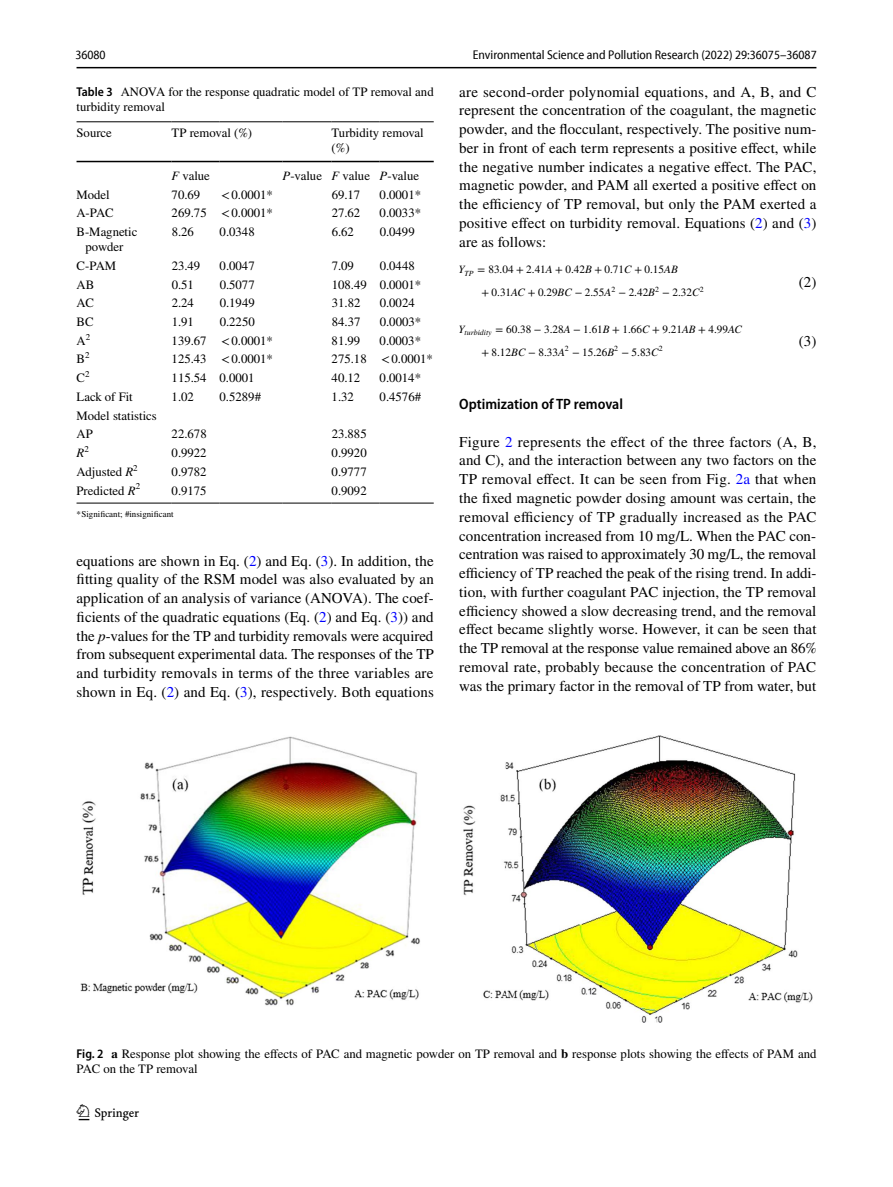
<style>
.page{position:relative;width:893px;height:1187px;background:#fff}
.page>*{position:absolute;margin:0;border:0;box-sizing:border-box;transform-origin:0 0}
.t1{font:22.5px "Springnew Regular 2";color:#000}
.t2{font:15px/18.8px "STIX";letter-spacing:.01em;color:#000;text-align:justify}
.t3{font:600 semi-condensed 15px "Myriad Pro";color:#000}
.t4{font:12.75px/15px "STIX";color:#000}
.t5{font:semi-condensed 12.75px "Myriad Pro Unic";color:#000}
.t6{font:italic 12.75px "STIX";color:#000}
.t7{font:11.25px/23.1px "STIX General Regular 3";color:#000}
.t8{font:11.25px/23.1px "STIX General Regular 2";color:#000}
.t9{font:8.85px "STIX";color:#000}
.s1{font-family:"Myriad Pro";font-weight:600;font-stretch:semi-condensed}
.s2{font-style:italic}
.s3{color:#00f}
.s4{font-family:"STIX General Italic 2"}
.s5{font-family:"STIX Math Regular 2"}
.s6{font-family:"STIX General Italic 3"}
.s7{font-family:"STIX Math Regular 3"}
.s8{font-weight:700}
</style>
<div class="page">
<hr style="left:77px;top:67px;width:739px;height:1px;background:#000">
<hr style="left:77px;top:121px;width:95px;height:1px;background:#000">
<hr style="left:77px;top:161px;width:95px;height:1px;background:#000">
<hr style="left:172px;top:121px;width:48px;height:1px;background:#000">
<hr style="left:220px;top:121px;width:63px;height:1px;background:#000">
<hr style="left:283px;top:121px;width:49px;height:1px;background:#000">
<hr style="left:172px;top:161px;width:48px;height:1px;background:#000">
<hr style="left:220px;top:161px;width:63px;height:1px;background:#000">
<hr style="left:283px;top:161px;width:49px;height:1px;background:#000">
<hr style="left:332px;top:121px;width:48px;height:1px;background:#000">
<hr style="left:380px;top:121px;width:54px;height:1px;background:#000">
<hr style="left:332px;top:161px;width:48px;height:1px;background:#000">
<hr style="left:380px;top:161px;width:54px;height:1px;background:#000">
<hr style="left:77px;top:502px;width:95px;height:1px;background:#000">
<hr style="left:172px;top:502px;width:48px;height:1px;background:#000">
<hr style="left:220px;top:502px;width:63px;height:1px;background:#000">
<hr style="left:283px;top:502px;width:49px;height:1px;background:#000">
<hr style="left:332px;top:502px;width:48px;height:1px;background:#000">
<hr style="left:380px;top:502px;width:54px;height:1px;background:#000">
<img style="left:81px;top:735px;width:731px;height:287px">
<p class="t5" style="left:75px;top:50px;width:32px">36080</p>
<p class="t5" style="left:473px;top:50px;width:346px">Environmental Science and Pollution Research (2022) 29:36075–36087</p>
<p class="t4" style="left:77px;top:85px;width:359px"><span class="s1">Table 3</span> ANOVA for the response quadratic model of TP removal and turbidity removal</p>
<p class="t4" style="left:77px;top:126px;width:37px">Source</p>
<p class="t4" style="left:172px;top:126px;width:82px">TP removal (%)</p>
<p class="t4" style="left:332px;top:126px;width:94px">Turbidity removal (%)</p>
<p class="t4" style="left:172px;top:169px;width:40px"><span class="s2">F</span> value</p>
<p class="t4" style="left:283px;top:169px;width:138px"><span class="s2">P</span>-value <span class="s2">F</span> value <span class="s2">P</span>-value</p>
<p class="t4" style="left:77px;top:188px;width:35px">Model</p>
<p class="t4" style="left:172px;top:188px;width:30px">70.69</p>
<p class="t4" style="left:221px;top:188px;width:53px">&lt;0.0001*</p>
<p class="t4" style="left:332px;top:188px;width:30px">69.17</p>
<p class="t4" style="left:380px;top:188px;width:43px">0.0001*</p>
<p class="t4" style="left:77px;top:206px;width:38px">A-PAC</p>
<p class="t4" style="left:172px;top:206px;width:103px">269.75 &lt;0.0001*</p>
<p class="t4" style="left:332px;top:206px;width:30px">27.62</p>
<p class="t4" style="left:380px;top:206px;width:43px">0.0033*</p>
<p class="t4" style="left:77px;top:225px;width:62px;text-align:center">B-Magnetic powder</p>
<p class="t4" style="left:172px;top:225px;width:24px">8.26</p>
<p class="t4" style="left:220px;top:225px;width:37px">0.0348</p>
<p class="t4" style="left:332px;top:225px;width:24px">6.62</p>
<p class="t4" style="left:380px;top:225px;width:37px">0.0499</p>
<p class="t4" style="left:77px;top:259px;width:41px">C-PAM</p>
<p class="t4" style="left:172px;top:259px;width:30px">23.49</p>
<p class="t4" style="left:220px;top:259px;width:37px">0.0047</p>
<p class="t4" style="left:332px;top:259px;width:24px">7.09</p>
<p class="t4" style="left:380px;top:259px;width:37px">0.0448</p>
<p class="t4" style="left:77px;top:277px;width:19px">AB</p>
<p class="t4" style="left:172px;top:277px;width:24px">0.51</p>
<p class="t4" style="left:220px;top:277px;width:37px">0.5077</p>
<p class="t4" style="left:332px;top:277px;width:91px">108.49 0.0001*</p>
<p class="t4" style="left:77px;top:296px;width:19px">AC</p>
<p class="t4" style="left:172px;top:296px;width:24px">2.24</p>
<p class="t4" style="left:220px;top:296px;width:37px">0.1949</p>
<p class="t4" style="left:332px;top:296px;width:30px">31.82</p>
<p class="t4" style="left:380px;top:296px;width:37px">0.0024</p>
<p class="t4" style="left:77px;top:315px;width:19px">BC</p>
<p class="t4" style="left:172px;top:315px;width:24px">1.91</p>
<p class="t4" style="left:220px;top:315px;width:37px">0.2250</p>
<p class="t4" style="left:332px;top:315px;width:30px">84.37</p>
<p class="t4" style="left:380px;top:315px;width:43px">0.0003*</p>
<p class="t4" style="left:77px;top:334px;width:15px">A<sup>2</sup></p>
<p class="t4" style="left:172px;top:334px;width:103px">139.67 &lt;0.0001*</p>
<p class="t4" style="left:332px;top:334px;width:30px">81.99</p>
<p class="t4" style="left:380px;top:334px;width:43px">0.0003*</p>
<p class="t4" style="left:77px;top:352px;width:14px">B<sup>2</sup></p>
<p class="t4" style="left:172px;top:352px;width:103px">125.43 &lt;0.0001*</p>
<p class="t4" style="left:332px;top:352px;width:103px">275.18 &lt;0.0001*</p>
<p class="t4" style="left:77px;top:371px;width:14px">C<sup>2</sup></p>
<p class="t4" style="left:172px;top:371px;width:85px">115.54 0.0001</p>
<p class="t4" style="left:332px;top:371px;width:30px">40.12</p>
<p class="t4" style="left:380px;top:371px;width:43px">0.0014*</p>
<p class="t4" style="left:77px;top:390px;width:58px">Lack of Fit</p>
<p class="t4" style="left:172px;top:390px;width:24px">1.02</p>
<p class="t4" style="left:220px;top:390px;width:43px">0.5289#</p>
<p class="t4" style="left:332px;top:390px;width:24px">1.32</p>
<p class="t4" style="left:380px;top:390px;width:43px">0.4576#</p>
<p class="t4" style="left:77px;top:407px;width:82px;line-height:18.8px">Model statistics<br>AP</p>
<p class="t4" style="left:172px;top:427px;width:37px">22.678</p>
<p class="t4" style="left:332px;top:427px;width:37px">23.885</p>
<p class="t6" style="left:77px;top:444px;width:14px">R<sup>2</sup></p>
<p class="t4" style="left:172px;top:446px;width:37px">0.9922</p>
<p class="t4" style="left:332px;top:446px;width:37px">0.9920</p>
<p class="t4" style="left:77px;top:465px;width:63px">Adjusted <span class="s2">R</span><sup>2</sup></p>
<p class="t4" style="left:172px;top:465px;width:37px">0.9782</p>
<p class="t4" style="left:332px;top:465px;width:37px">0.9777</p>
<p class="t4" style="left:77px;top:483px;width:65px">Predicted <span class="s2">R</span><sup>2</sup></p>
<p class="t4" style="left:172px;top:483px;width:37px">0.9175</p>
<p class="t4" style="left:332px;top:483px;width:37px">0.9092</p>
<p class="t9" style="left:77px;top:508px;width:99px">*Significant; #insignificant</p>
<p class="t2" style="left:77px;top:552px;width:359px">equations are shown in Eq. (<span class="s3">2</span>) and Eq. (<span class="s3">3</span>). In addition, the fitting quality of the RSM model was also evaluated by an application of an analysis of variance (ANOVA). The coef&shy;ficients of the quadratic equations (Eq. (<span class="s3">2</span>) and Eq. (<span class="s3">3</span>)) and the <span class="s2">p</span>-values for the TP and turbidity removals were acquired from subsequent experimental data. The responses of the TP and turbidity removals in terms of the three variables are shown in Eq. (<span class="s3">2</span>) and Eq. (<span class="s3">3</span>), respectively. Both equations</p>
<p class="t2" style="left:459px;top:83px;width:359px">are second-order polynomial equations, and A, B, and C represent the concentration of the coagulant, the magnetic powder, and the flocculant, respectively. The positive num&shy;ber in front of each term represents a positive effect, while the negative number indicates a negative effect. The PAC, magnetic powder, and PAM all exerted a positive effect on the efficiency of TP removal, but only the PAM exerted a positive effect on turbidity removal. Equations (<span class="s3">2</span>) and (<span class="s3">3</span>) are as follows:</p>
<p class="t8" style="left:481px;top:258px;width:224px;text-indent:-23px"><span class="s4">Y</span><sub>TP</sub> <span class="s5">=</span> 83.04 <span class="s5">+</span> 2.41<span class="s4">A</span> <span class="s5">+</span> 0.42<span class="s4">B</span> <span class="s5">+</span> 0.71<span class="s4">C</span> <span class="s5">+</span> 0.15<span class="s4">AB<br></span><span class="s5">+</span> 0.31<span class="s4">AC</span> <span class="s5">+</span> 0.29<span class="s4">BC</span> <span class="s5">−</span> 2.55<span class="s4">A</span><sup>2</sup> <span class="s5">−</span> 2.42<span class="s4">B</span><sup>2</sup> <span class="s5">−</span> 2.32<span class="s4">C</span><sup>2</sup></p>
<p class="t7" style="left:481px;top:317px;width:262px;text-indent:-23px"><span class="s6">Y</span><sub>turbidity</sub> <span class="s7">=</span> 60.38 <span class="s7">−</span> 3.28<span class="s6">A</span> <span class="s7">−</span> 1.61<span class="s6">B</span> <span class="s7">+</span> 1.66<span class="s6">C</span> <span class="s7">+</span> 9.21<span class="s6">AB</span> <span class="s7">+</span> 4.99<span class="s6">AC </span><span class="s7">+</span> 8.12<span class="s6">BC</span> <span class="s7">−</span> 8.33<span class="s6">A</span><sup>2</sup> <span class="s7">−</span> 15.26<span class="s6">B</span><sup>2</sup> <span class="s7">−</span> 5.83<span class="s6">C</span><sup>2</sup></p>
<p class="t2" style="left:799px;top:273px;width:19px">(2)</p>
<p class="t2" style="left:799px;top:333px;width:19px">(3)</p>
<p class="t3" style="left:459px;top:396px;width:165px">Optimization of TP removal</p>
<p class="t2" style="left:459px;top:433px;width:359px">Figure <span class="s3">2</span> represents the effect of the three factors (A, B, and C), and the interaction between any two factors on the TP removal effect. It can be seen from Fig. <span class="s3">2a</span> that when the fixed magnetic powder dosing amount was certain, the removal efficiency of TP gradually increased as the PAC concentration increased from 10 mg/L. When the PAC con&shy;centration was raised to approximately 30 mg/L, the removal efficiency of TP reached the peak of the rising trend. In addi&shy;tion, with further coagulant PAC injection, the TP removal efficiency showed a slow decreasing trend, and the removal effect became slightly worse. However, it can be seen that the TP removal at the response value remained above an 86% removal rate, probably because the concentration of PAC was the primary factor in the removal of TP from water, but</p>
<p class="t4" style="left:77px;top:1046px;width:741px"><span class="s1">Fig. 2</span> <span class="s8">a</span> Response plot showing the effects of PAC and magnetic powder on TP removal and <span class="s8">b</span> response plots showing the effects of PAM and<br>PAC on the TP removal</p>
<h1 class="t1" style="left:79px;top:1104px;width:62px">1 3</h1>
</div>
